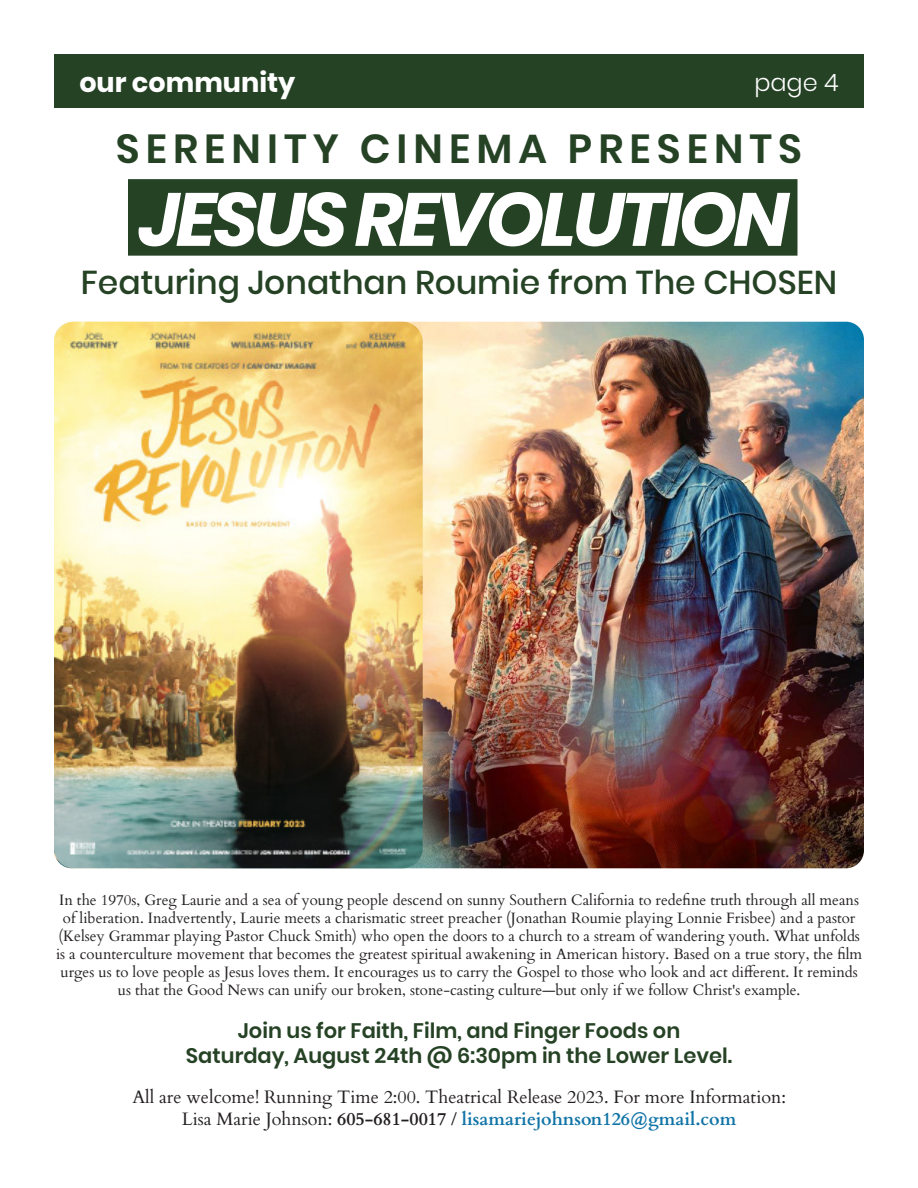
<style>
.page{position:relative;width:918px;height:1188px;background:#fff}
.page>*{position:absolute;margin:0;border:0;box-sizing:border-box;transform-origin:0 0}
.t1{font:italic 700 75px "Poppins";letter-spacing:-.05em;color:#fff}
.t2{font:600 40.5px "Poppins";letter-spacing:.15em;color:#264225}
.t3{font:500 33px "Poppins";color:#264225}
.t4{font:700 27px "Poppins";color:#fff}
.t5{font:300 24px "Poppins";color:#fff}
.t6{font:600 21px "Poppins";color:#264225}
.t7{font:18px "Cardo";color:#231f20}
.t8{font:700 18px "Cardo";color:#1074a7}
.t9{font:15px/18px "Cardo";color:#231f20;text-align:center}
.s1{font-weight:400;color:#231f20}
.s2{color:#231f20}
</style>
<div class="page">
<div style="left:54px;top:54px;width:810px;height:54px;background:#264225"></div>
<div style="left:128px;top:179px;width:670px;height:77px;background:#264225"></div>
<img style="left:423px;top:322px;width:441px;height:546px">
<img style="left:54px;top:322px;width:369px;height:546px">
<p class="t4" style="left:79px;top:67px;width:217px">our community</p>
<p class="t5" style="left:754px;top:68px;width:86px">page 4</p>
<p class="t2" style="left:116px;top:126px;width:688px">SERENITY CINEMA PRESENTS</p>
<p class="t1" style="left:139px;top:176px;width:652px">JESUS REVOLUTION</p>
<p class="t3" style="left:81px;top:263px;width:758px">Featuring Jonathan Roumie from The CHOSEN</p>
<p class="t9" style="left:56px;top:890px;width:808px">In the 1970s, Greg Laurie and a sea of young people descend on sunny Southern California to redefine truth through all means of liberation. Inadvertently, Laurie meets a charismatic street preacher (Jonathan Roumie playing Lonnie Frisbee) and a pastor (Kelsey Grammar playing Pastor Chuck Smith) who open the doors to a church to a stream of wandering youth. What unfolds is a counterculture movement that becomes the greatest spiritual awakening in American history. Based on a true story, the film urges us to love people as Jesus loves them. It encourages us to carry the Gospel to those who look and act different. It reminds us that the Good News can unify our broken, stone-casting culture—but only if we follow Christ's example.</p>
<p class="t6" style="left:238px;top:1019px;width:444px">Join us for Faith, Film, and Finger Foods on</p>
<p class="t6" style="left:186px;top:1044px;width:548px">Saturday, August 24th @ 6:30pm in the Lower Level.</p>
<p class="t7" style="left:132px;top:1082px;width:655px">All are welcome! Running Time 2:00. Theatrical Release 2023. For more Information:</p>
<p class="t8" style="left:182px;top:1104px;width:556px"><span class="s1">Lisa Marie Johnson:</span> <span class="s2">605-681-0017</span> <span class="s1">/</span> lisamariejohnson126@gmail.com</p>
</div>
